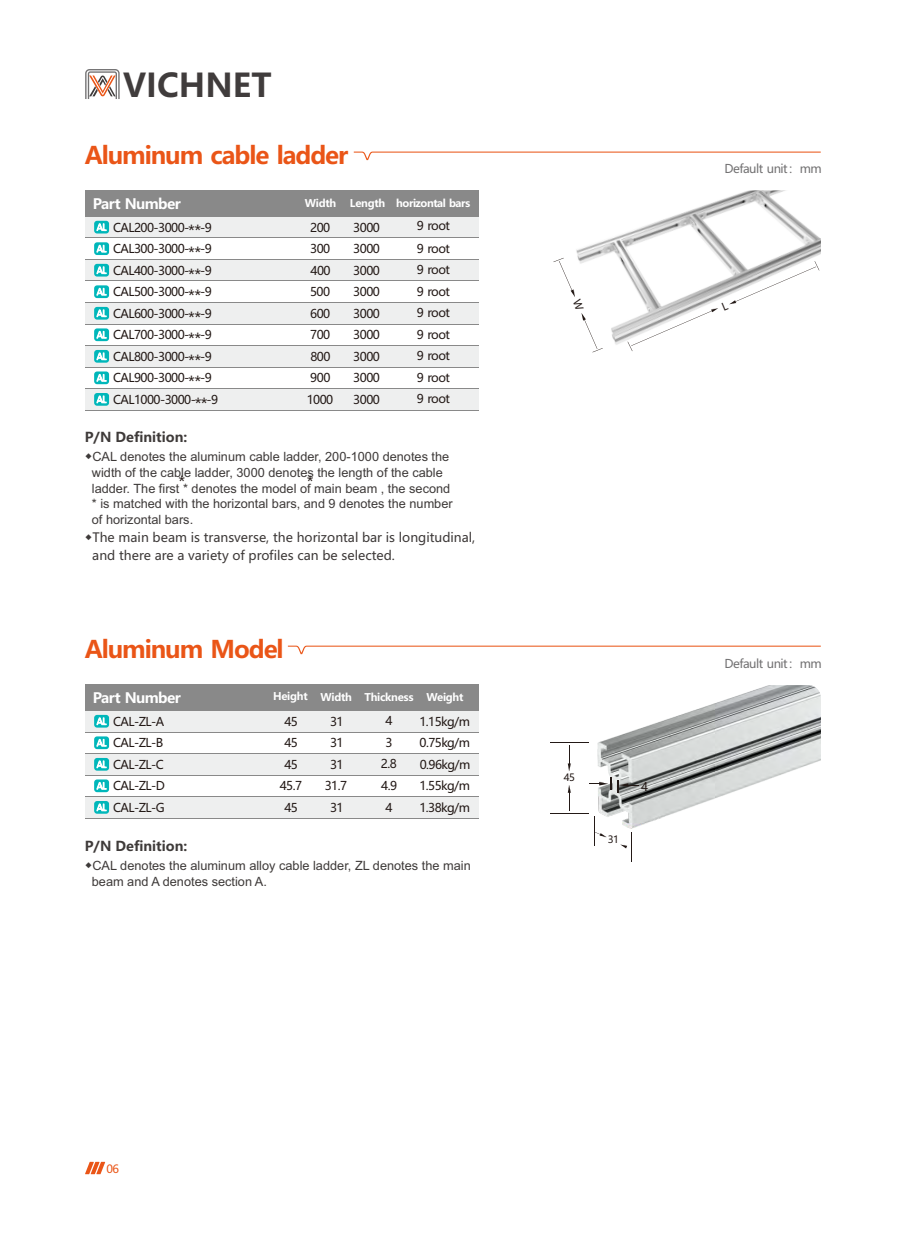
<style>
.page{position:relative;width:906px;height:1238px;background:#fff}
.page>*{position:absolute;margin:0;border:0;box-sizing:border-box;transform-origin:0 0}
.t1{font:700 32.4px "Microsoft Ya Hei";color:#403c3c}
.t2{font:700 24px "Microsoft Ya Hei";letter-spacing:-.045em;color:#ea5517}
.t3{font:15px/21.5px "Microsoft Ya Hei";color:#231916}
.t4{font:700 14.25px "Microsoft Ya Hei";letter-spacing:-.045em;color:#fff}
.t5{font:700 13.5px "Microsoft Ya Hei";color:#3e3a39}
.t6{font:12.75px/15.9px "Arial";color:#3e3a39}
.t7{font:12.75px/18.5px "Microsoft Ya Hei";color:#3e3a39}
.t8{font:12px/21.5px "Microsoft Ya Hei";letter-spacing:-.045em;color:#231916;text-align:justify}
.t9{font:12px "Microsoft Ya Hei";letter-spacing:-.045em;color:#737273}
.t10{font:11.85px "Microsoft Ya Hei";color:#231916}
.t11{font:11.25px "Microsoft Ya Hei";color:#ea5517}
.t12{font:700 10.5px "Microsoft Ya Hei";letter-spacing:-.025em;color:#fff}
.t13{font:700 10.5px "Microsoft Ya Hei";letter-spacing:-.045em;color:#fff}
.t14{font:10.05px "Microsoft Ya Hei";color:#231916}
.s1{font-family:"Microsoft Ya Hei"}
</style>
<div class="page">
<div style="left:85px;top:796px;width:393px;height:21px;background:#eeefef"></div>
<div style="left:85px;top:754px;width:393px;height:21px;background:#eeefef"></div>
<div style="left:85px;top:710px;width:393px;height:21px;background:#eeefef"></div>
<hr style="left:85px;top:731px;width:393px;height:1px;background:#898989">
<hr style="left:85px;top:753px;width:393px;height:1px;background:#898989">
<hr style="left:85px;top:710px;width:393px;height:1px;background:#898989">
<hr style="left:85px;top:817px;width:393px;height:1px;background:#898989">
<hr style="left:85px;top:796px;width:393px;height:1px;background:#898989">
<hr style="left:85px;top:774px;width:393px;height:1px;background:#898989">
<div style="left:85px;top:684px;width:393px;height:26px;background:#898989"></div>
<svg style="left:94px;top:715px;width:15px;height:12px"></svg>
<svg style="left:97px;top:717px;width:10px;height:8px"></svg>
<svg style="left:94px;top:736px;width:15px;height:13px"></svg>
<svg style="left:97px;top:738px;width:10px;height:8px"></svg>
<svg style="left:94px;top:758px;width:15px;height:12px"></svg>
<svg style="left:97px;top:760px;width:10px;height:8px"></svg>
<svg style="left:94px;top:779px;width:15px;height:13px"></svg>
<svg style="left:97px;top:781px;width:10px;height:8px"></svg>
<svg style="left:94px;top:801px;width:15px;height:12px"></svg>
<svg style="left:97px;top:803px;width:10px;height:8px"></svg>
<img style="left:577px;top:685px;width:244px;height:164px">
<hr style="left:594px;top:816px;width:1px;height:30px;background:#231916">
<hr style="left:550px;top:812px;width:38px;height:1px;background:#231916">
<hr style="left:550px;top:742px;width:38px;height:1px;background:#231916">
<hr style="left:631px;top:832px;width:1px;height:30px;background:#231916">
<svg style="left:617px;top:780px;width:21px;height:13px"></svg>
<svg style="left:589px;top:776px;width:22px;height:13px"></svg>
<svg style="left:620px;top:844px;width:7px;height:4px"></svg>
<svg style="left:568px;top:785px;width:2px;height:26px"></svg>
<svg style="left:568px;top:745px;width:2px;height:26px"></svg>
<svg style="left:595px;top:831px;width:11px;height:6px"></svg>
<div style="left:85px;top:303px;width:393px;height:21px;background:#eeefef"></div>
<div style="left:85px;top:346px;width:393px;height:21px;background:#eeefef"></div>
<div style="left:85px;top:260px;width:393px;height:21px;background:#eeefef"></div>
<div style="left:85px;top:217px;width:393px;height:20px;background:#eeefef"></div>
<hr style="left:85px;top:237px;width:393px;height:1px;background:#898989">
<hr style="left:85px;top:259px;width:393px;height:1px;background:#898989">
<hr style="left:85px;top:216px;width:393px;height:1px;background:#898989">
<hr style="left:85px;top:367px;width:393px;height:1px;background:#898989">
<hr style="left:85px;top:345px;width:393px;height:1px;background:#898989">
<hr style="left:85px;top:324px;width:393px;height:1px;background:#898989">
<hr style="left:85px;top:302px;width:393px;height:1px;background:#898989">
<hr style="left:85px;top:280px;width:393px;height:1px;background:#898989">
<div style="left:85px;top:190px;width:393px;height:26px;background:#898989"></div>
<div style="left:85px;top:389px;width:393px;height:21px;background:#eeefef"></div>
<hr style="left:85px;top:410px;width:393px;height:1px;background:#898989">
<hr style="left:85px;top:388px;width:393px;height:1px;background:#898989">
<svg style="left:94px;top:221px;width:15px;height:12px"></svg>
<svg style="left:97px;top:223px;width:10px;height:8px"></svg>
<svg style="left:94px;top:242px;width:15px;height:13px"></svg>
<svg style="left:97px;top:245px;width:10px;height:7px"></svg>
<svg style="left:94px;top:264px;width:15px;height:12px"></svg>
<svg style="left:97px;top:266px;width:10px;height:8px"></svg>
<svg style="left:94px;top:285px;width:15px;height:13px"></svg>
<svg style="left:97px;top:288px;width:10px;height:7px"></svg>
<svg style="left:94px;top:307px;width:15px;height:12px"></svg>
<svg style="left:97px;top:309px;width:10px;height:8px"></svg>
<svg style="left:94px;top:328px;width:15px;height:13px"></svg>
<svg style="left:97px;top:331px;width:10px;height:7px"></svg>
<svg style="left:94px;top:350px;width:15px;height:12px"></svg>
<svg style="left:97px;top:352px;width:10px;height:8px"></svg>
<svg style="left:94px;top:371px;width:15px;height:13px"></svg>
<svg style="left:97px;top:374px;width:10px;height:7px"></svg>
<svg style="left:94px;top:393px;width:15px;height:13px"></svg>
<svg style="left:97px;top:395px;width:10px;height:8px"></svg>
<img style="left:563px;top:190px;width:258px;height:163px">
<svg style="left:354px;top:152px;width:466px;height:8px"></svg>
<svg style="left:288px;top:645px;width:533px;height:9px"></svg>
<svg style="left:85px;top:1161px;width:20px;height:13px"></svg>
<svg style="left:85px;top:69px;width:35px;height:30px"></svg>
<svg style="left:627px;top:261px;width:192px;height:90px"></svg>
<svg style="left:553px;top:258px;width:50px;height:94px"></svg>
<h1 class="t1" style="left:123px;top:71px;width:150px">VICHNET</h1>
<h2 class="t2" style="left:85px;top:144px;width:265px">Aluminum cable ladder</h2>
<p class="t4" style="left:93px;top:197px;width:89px">Part Number</p>
<p class="t12" style="left:305px;top:198px;width:33px">Width</p>
<p class="t12" style="left:350px;top:198px;width:37px">Length</p>
<p class="t13" style="left:396px;top:198px;width:76px">horizontal bars</p>
<p class="t8" style="left:113px;top:217px;width:100px">CAL200-3000- -9</p>
<p class="t8" style="left:417px;top:216px;width:35px">9 root</p>
<p class="t8" style="left:113px;top:239px;width:100px">CAL300-3000- -9<br>CAL400-3000- -9<br>CAL500-3000- -9<br>CAL600-3000- -9<br>CAL700-3000- -9<br>CAL800-3000- -9</p>
<p class="t8" style="left:310px;top:217px;width:22px">200<br>300<br>400<br>500<br>600<br>700<br>800</p>
<p class="t8" style="left:353px;top:217px;width:28px">3000</p>
<p class="t3" style="left:188px;top:221px;width:14px">** **</p>
<p class="t8" style="left:353px;top:239px;width:28px">3000<br>3000<br>3000<br>3000<br>3000<br>3000<br>3000<br>3000</p>
<p class="t8" style="left:417px;top:239px;width:35px">9 root 9 root 9 root 9 root 9 root 9 root 9 root 9 root</p>
<p class="t3" style="left:188px;top:264px;width:14px">** **</p>
<p class="t3" style="left:188px;top:308px;width:14px">** **</p>
<p class="t3" style="left:188px;top:351px;width:14px">** **</p>
<p class="t8" style="left:113px;top:368px;width:107px">CAL900-3000- -9<br>CAL1000-3000- -9</p>
<p class="t8" style="left:307px;top:368px;width:28px">900<br>1000</p>
<p class="t3" style="left:195px;top:394px;width:14px">**</p>
<p class="t5" style="left:85px;top:431px;width:104px">P/N Definition:</p>
<p class="t6" style="left:92px;top:449px;width:362px;text-indent:-7px"><span class="s1">◆</span>CAL denotes the aluminum cable ladder, 200-1000 denotes the width of the cable ladder, 3000 denotes the length of the cable ladder. The first * denotes the model of main beam , the second * is matched with the horizontal bars, and 9 denotes the number of horizontal bars.</p>
<p class="t7" style="left:92px;top:529px;width:384px;text-indent:-8px">◆The main beam is transverse, the horizontal bar is longitudinal, and there are a variety of profiles can be selected.</p>
<p class="t3" style="left:178px;top:472px;width:8px">*</p>
<p class="t3" style="left:307px;top:472px;width:8px">*</p>
<h2 class="t2" style="left:85px;top:638px;width:200px">Aluminum Model</h2>
<p class="t4" style="left:93px;top:691px;width:89px">Part Number</p>
<p class="t12" style="left:273px;top:691px;width:81px">Height Width</p>
<p class="t12" style="left:364px;top:693px;width:101px">Thickness Weight</p>
<p class="t8" style="left:419px;top:711px;width:52px">1.15kg/m 0.75kg/m 0.96kg/m 1.55kg/m 1.38kg/m</p>
<p class="t8" style="left:113px;top:711px;width:54px;text-align:left">CAL-ZL-A<br>CAL-ZL-B<br>CAL-ZL-C<br>CAL-ZL-D<br>CAL-ZL-G</p>
<p class="t8" style="left:280px;top:711px;width:24px;text-align:center">45<br>45<br>45<br>45.7<br>45</p>
<p class="t8" style="left:330px;top:711px;width:15px">31</p>
<p class="t8" style="left:385px;top:711px;width:9px">4</p>
<p class="t5" style="left:85px;top:840px;width:104px">P/N Definition:</p>
<p class="t6" style="left:92px;top:858px;width:380px;line-height:16.4px;text-indent:-7px"><span class="s1">◆</span>CAL denotes the aluminum alloy cable ladder, ZL denotes the main beam and A denotes section A.</p>
<p class="t8" style="left:330px;top:733px;width:15px">31</p>
<p class="t8" style="left:385px;top:732px;width:9px">3</p>
<p class="t8" style="left:330px;top:754px;width:15px">31</p>
<p class="t8" style="left:381px;top:754px;width:17px">2.8</p>
<p class="t8" style="left:325px;top:776px;width:24px">31.7</p>
<p class="t8" style="left:381px;top:775px;width:17px">4.9</p>
<p class="t8" style="left:330px;top:797px;width:15px">31</p>
<p class="t8" style="left:385px;top:797px;width:9px">4</p>
<p class="t9" style="left:724px;top:164px;width:98px">Default unit：mm</p>
<p class="t14" style="left:564px;top:773px;width:13px">45</p>
<p class="t14" style="left:608px;top:834px;width:13px">31</p>
<p class="t10" style="left:641px;top:781px;width:8px">4</p>
<p class="t9" style="left:724px;top:658px;width:98px">Default unit：mm</p>
<p class="t11" style="left:106px;top:1163px;width:14px">06</p>
</div>
